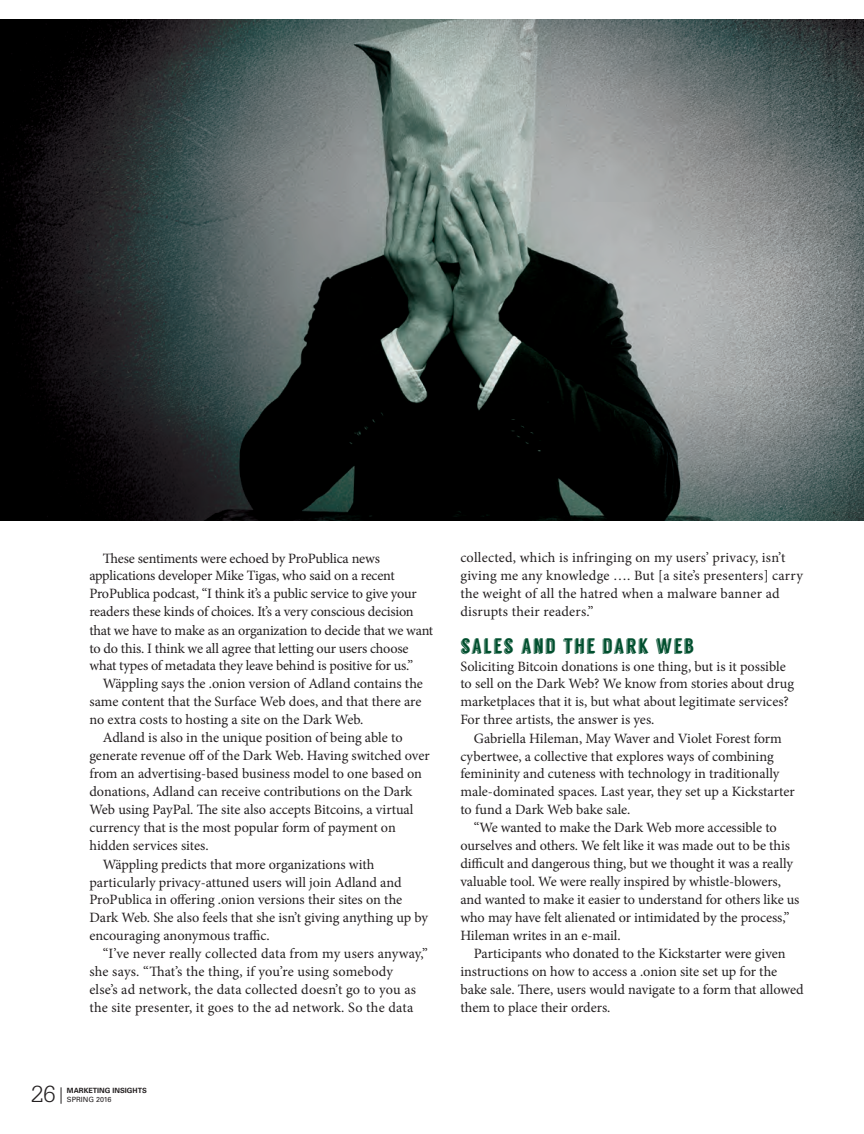
<style>
.page{position:relative;width:864px;height:1134px;background:#fff}
.page>*{position:absolute;margin:0;border:0;box-sizing:border-box;transform-origin:0 0}
.t1{font:300 24.75px "Serifa Std";color:#231f20}
.t2{font:21px "Langdon";letter-spacing:.08em;color:#004f2e}
.t3{font:14.25px/18px "Minion Pro";letter-spacing:-.005em;color:#231f20}
.t4{font:14.25px/18px "Minion Pro";letter-spacing:.015em;color:#231f20}
.t5{font:700 7.2px "Univers LT Std";color:#231f20}
.t6{font:7.2px "Univers LT Std";color:#231f20}
</style>
<div class="page">
<svg style="left:61px;top:1087px;width:1px;height:17px"></svg>
<img style="left:0;top:20px;width:864px;height:501px">
<p class="t3" style="left:89px;top:549px;width:345px;text-indent:14px">These sentiments were echoed by ProPublica news applications developer Mike Tigas, who said on a recent ProPublica podcast, “I think it’s a public service to give your readers these kinds of choices. It’s a very conscious decision that we have to make as an organization to decide that we want to do this. I think we all agree that letting our users choose what types of metadata they leave behind is positive for us.”</p>
<p class="t3" style="left:89px;top:675px;width:335px;text-align:justify;text-indent:13px">Wäppling says the .onion version of Adland contains the same content that the Surface Web does, and that there are no extra costs to hosting a site on the Dark Web.</p>
<p class="t3" style="left:89px;top:729px;width:342px;text-indent:13px">Adland is also in the unique position of being able to generate revenue off of the Dark Web. Having switched over from an advertising-based business model to one based on donations, Adland can receive contributions on the Dark Web using PayPal. The site also accepts Bitcoins, a virtual currency that is the most popular form of payment on hidden services sites.</p>
<p class="t3" style="left:89px;top:855px;width:340px;text-indent:14px">Wäppling predicts that more organizations with particularly privacy-attuned users will join Adland and ProPublica in offering .onion versions their sites on the Dark Web. She also feels that she isn’t giving anything up by encouraging anonymous traffic.</p>
<p class="t4" style="left:89px;top:945px;width:340px;text-indent:13px">“I’ve never really collected data from my users anyway,” she says. “That’s the thing, if you’re using somebody<br>else’s ad network, the data collected doesn’t go to you as the site presenter, it goes to the ad network. So the data</p>
<p class="t4" style="left:460px;top:549px;width:344px">collected, which is infringing on my users’ privacy, isn’t giving me any knowledge …. But [a site’s presenters] carry the weight of all the hatred when a malware banner ad disrupts their readers.”</p>
<p class="t2" style="left:460px;top:633px;width:235px">SALES AND THE DARK WEB</p>
<p class="t3" style="left:460px;top:657px;width:335px">Soliciting Bitcoin donations is one thing, but is it possible to sell on the Dark Web? We know from stories about drug marketplaces that it is, but what about legitimate services?<br>For three artists, the answer is yes.</p>
<p class="t3" style="left:460px;top:729px;width:336px;text-indent:14px">Gabriella Hileman, May Waver and Violet Forest form cybertwee, a collective that explores ways of combining femininity and cuteness with technology in traditionally male-dominated spaces. Last year, they set up a Kickstarter to fund a Dark Web bake sale.</p>
<p class="t3" style="left:460px;top:819px;width:341px;text-indent:13px">“We wanted to make the Dark Web more accessible to ourselves and others. We felt like it was made out to be this difficult and dangerous thing, but we thought it was a really valuable tool. We were really inspired by whistle-blowers, and wanted to make it easier to understand for others like us who may have felt alienated or intimidated by the process,” Hileman writes in an e-mail.</p>
<p class="t3" style="left:460px;top:945px;width:345px;text-indent:13px">Participants who donated to the Kickstarter were given instructions on how to access a .onion site set up for the bake sale. There, users would navigate to a form that allowed them to place their orders.</p>
<h1 class="t1" style="left:31px;top:1081px;width:26px">26</h1>
<p class="t5" style="left:67px;top:1086px;width:81px">MARKETING INSIGHTS</p>
<p class="t6" style="left:67px;top:1095px;width:46px">SPRING 2016</p>
</div>
